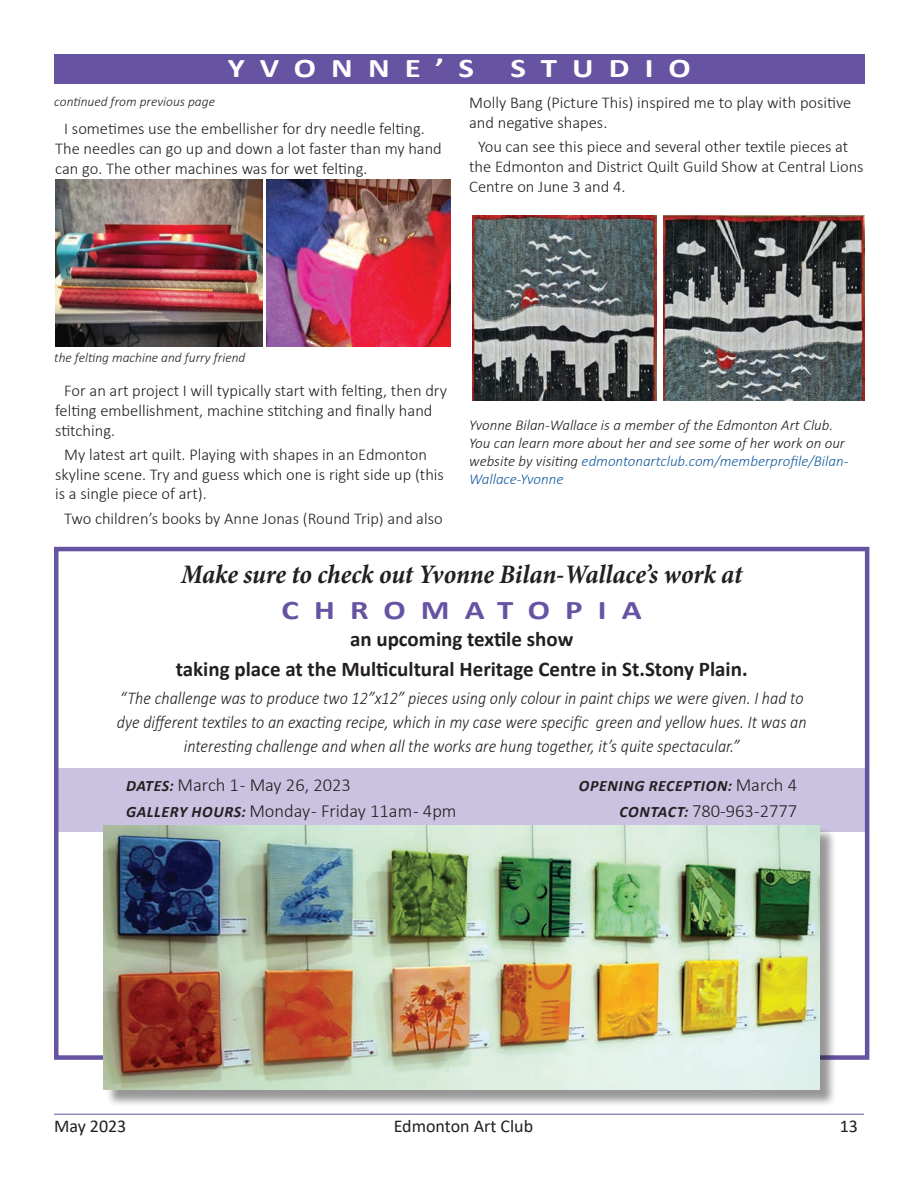
<style>
.page{position:relative;width:918px;height:1188px;background:#fff}
.page>*{position:absolute;margin:0;border:0;box-sizing:border-box;transform-origin:0 0}
.t1{font:italic 700 condensed 27px "Minion Pro";letter-spacing:-.005em;color:#231f20}
.t2{font:700 27px "Calibri";letter-spacing:.46em;color:#fff;scale:1.22 1}
.t3{font:700 27px "Calibri";letter-spacing:.46em;color:#6653a2;scale:1.22 1}
.t4{font:700 21px/30px "Calibri";color:#231f20;text-align:center}
.t5{font:300 18.45px/26.1px "Calibri";color:#231f20}
.t6{font:italic 300 18px/24px "Calibri";color:#231f20;text-align:center;scale:.9 1}
.t7{font:18px "Calibri";color:#231f20}
.t8{font:300 16.5px/19.8px "Calibri";color:#231f20}
.t9{font:italic 700 15.9px "Calibri";letter-spacing:.04em;color:#231f20}
.t10{font:italic 300 15px/18px "Calibri";color:#231f20}
.t11{font:italic 300 13.5px "Calibri";color:#231f20}
.s1{color:#175d9e}
.s2{font-weight:700;font-style:italic;font-size:15.9px}
.s3{font-weight:300;font-style:normal;font-size:18.45px}
</style>
<div class="page">
<hr style="left:54px;top:1114px;width:810px;height:1px;background:#6653a2">
<div style="left:54px;top:54px;width:810px;height:29px;background:#6653a2"></div>
<div style="left:58px;top:769px;width:809px;height:63px;background:#c9c2e0"></div>
<div style="left:54px;top:547px;width:815px;height:513px;border:4px solid #6653a2"></div>
<div style="left:106px;top:828px;width:730px;height:279px;background:#231f20;opacity:.47"></div>
<img style="left:104px;top:826px;width:715px;height:264px">
<img style="left:473px;top:216px;width:183px;height:185px">
<img style="left:663px;top:216px;width:201px;height:185px">
<img style="left:266px;top:179px;width:184px;height:168px">
<img style="left:56px;top:179px;width:207px;height:168px">
<h1 class="t2" style="left:228px;top:49px;width:203px">YVONNE’S</h1>
<h1 class="t2" style="left:510px;top:49px;width:149px">STUDIO</h1>
<p class="t11" style="left:54px;top:93px;width:162px">continued from previous page</p>
<p class="t8" style="left:55px;top:119px;width:388px;text-indent:9px">I sometimes use the embellisher for dry needle felting.<br>The needles can go up and down a lot faster than my hand can go. The other machines was for wet felting.</p>
<p class="t8" style="left:469px;top:93px;width:384px">Molly Bang (Picture This) inspired me to play with positive and negative shapes.</p>
<p class="t8" style="left:469px;top:137px;width:396px;text-indent:9px">You can see this piece and several other textile pieces at the Edmonton and District Quilt Guild Show at Central Lions<br>Centre on June 3 and 4.</p>
<p class="t11" style="left:54px;top:349px;width:193px">the felting machine and furry friend</p>
<p class="t8" style="left:55px;top:380px;width:393px;text-indent:9px">For an art project I will typically start with felting, then dry felting embellishment, machine stitching and finally hand stitching.</p>
<p class="t8" style="left:55px;top:444px;width:390px;text-indent:9px">My latest art quilt. Playing with shapes in an Edmonton skyline scene. Try and guess which one is right side up (this is a single piece of art).</p>
<p class="t8" style="left:64px;top:508px;width:380px">Two children’s books by Anne Jonas (Round Trip) and also</p>
<p class="t10" style="left:469px;top:416px;width:381px">Yvonne Bilan-Wallace is a member of the Edmonton Art Club.<br>You can learn more about her and see some of her work on our website by visiting <span class="s1">edmontonartclub.com/memberprofile/Bilan-Wallace-Yvonne</span></p>
<h1 class="t1" style="left:181px;top:556px;width:563px">Make sure to check out Yvonne Bilan-Wallace’s work at</h1>
<h1 class="t3" style="left:282px;top:591px;width:297px">CHROMATOPIA</h1>
<p class="t4" style="left:176px;top:624px;width:573px">an upcoming textile show<br>taking place at the Multicultural Heritage Centre in St.Stony Plain.</p>
<p class="t6" style="left:117px;top:686px;width:768px">“The challenge was to produce two 12”x12” pieces using only colour in paint chips we were given. I had to dye different textiles to an exacting recipe, which in my case were specific green and yellow hues. It was an interesting challenge and when all the works are hung together, it’s quite spectacular.”</p>
<p class="t5" style="left:126px;top:771px;width:332px"><span class="s2">DATES:</span> March 1 - May 26, 2023<br><span class="s2">GALLERY HOURS:</span> Monday - Friday 11am - 4pm</p>
<p class="t9" style="left:579px;top:774px;width:220px">OPENING RECEPTION: <span class="s3">March 4</span></p>
<p class="t5" style="left:620px;top:798px;width:179px"><span class="s2">CONTACT:</span> 780-963-2777</p>
<p class="t7" style="left:54px;top:1113px;width:74px">May 2023</p>
<p class="t7" style="left:394px;top:1113px;width:141px">Edmonton Art Club</p>
<p class="t7" style="left:840px;top:1113px;width:20px">13</p>
</div>
